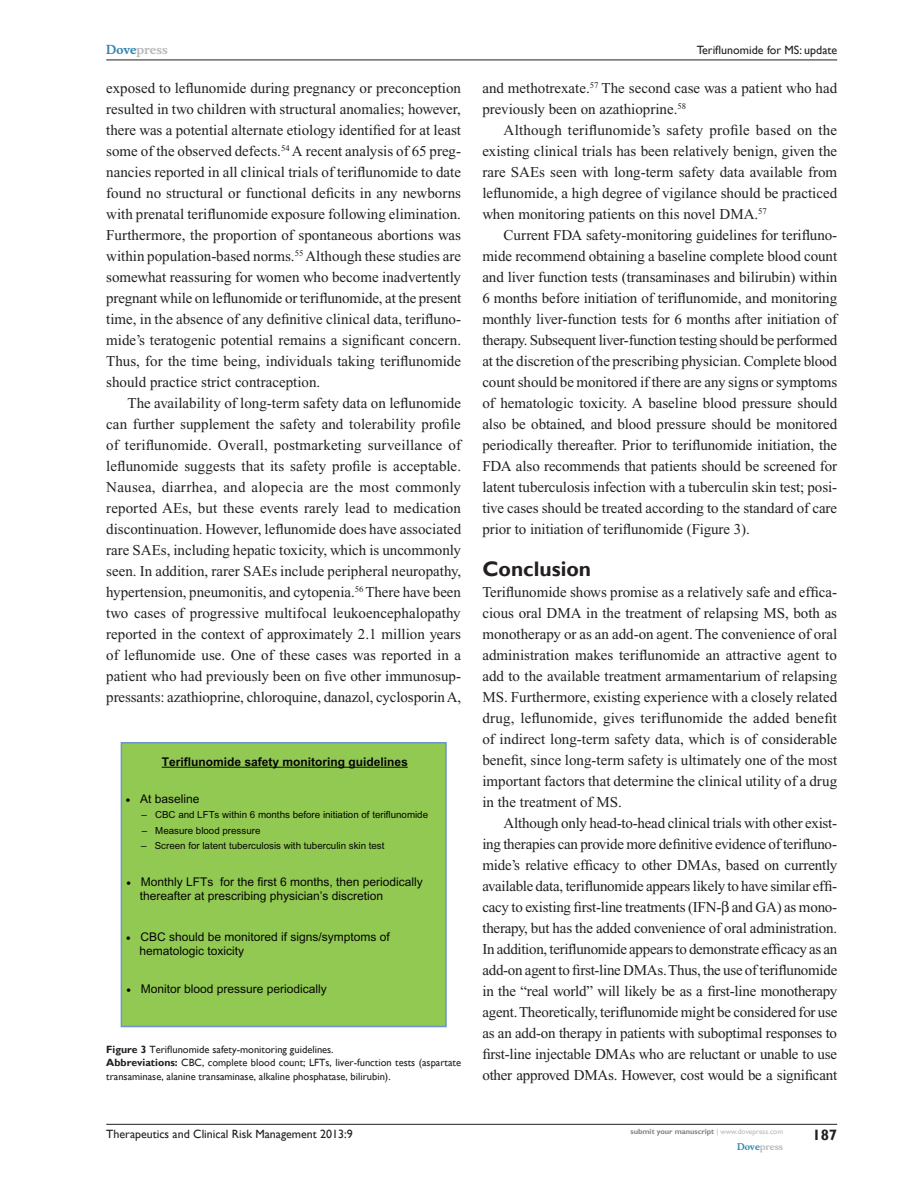
<style>
.page{position:relative;width:918px;height:1188px;background:#fff}
.page>*{position:absolute;margin:0;border:0;box-sizing:border-box;transform-origin:0 0}
.t1{font:700 21px "Gill Sans";color:#231f20}
.Tx{font:15px/21px "Times New Roman";color:#231f20;text-align:justify}
.TxF{font:15px/21px "Times New Roman";color:#231f20;text-align:justify}
.t2{font:700 15px "Gill Sans";color:#231f20}
.t3{font:12px/14.4px "Arial";color:#040503}
.t4{font:12px "Gill Sans";color:#231f20}
.t5{font:700 12px "Arial";color:#040503}
.t6{font:700 12px "Musee";color:#b8b9bc}
.FigSNRI{font:10.5px/13.5px "Gill Sans";color:#231f20}
.FC{font:10.5px "Gill Sans";color:#231f20}
.t7{font:9.75px "Arial";color:#040503}
.t8{font:700 9px "Musee";color:#b8b9bc}
.t9{font:700 7.5px "Gill Sans";color:#808285}
.s1{color:#3485ae}
.s2{font-weight:700}
.s3{font-weight:400;color:#b8b9bc}
</style>
<div class="page">
<div style="left:121px;top:743px;width:325px;height:284px;background:#92c952"></div>
<div style="left:121px;top:742px;width:326px;height:285px;border:2px solid #6b95c8"></div>
<hr style="left:162px;top:767px;width:246px;height:1px;background:#040503">
<hr style="left:106px;top:1124px;width:731px;height:1px;background:#231f20">
<hr style="left:106px;top:60px;width:731px;height:1px;background:#231f20">
<p class="t6" style="left:106px;top:43px;width:63px"><span class="s1">Dove</span>press</p>
<p class="Tx" style="left:106px;top:77px;width:357px">exposed to leflunomide during pregnancy or preconception resulted in two children with structural anomalies; however, there was a potential alternate etiology identified for at least some of the observed defects.<sup>54</sup> A recent analysis of 65 preg&shy;nancies reported in all clinical trials of teriflunomide to date found no structural or functional deficits in any newborns with prenatal teriflunomide exposure following elimination.<br>Furthermore, the proportion of spontaneous abortions was within population-based norms.<sup>55</sup> Although these studies are somewhat reassuring for women who become inadvertently pregnant while on leflunomide or teriflunomide, at the present time, in the absence of any definitive clinical data, terifluno&shy;mide’s teratogenic potential remains a significant concern.<br>Thus, for the time being, individuals taking teriflunomide should practice strict contraception.</p>
<p class="Tx" style="left:106px;top:392px;width:357px;text-indent:21px">The availability of long-term safety data on leflunomide can further supplement the safety and tolerability profile of teriflunomide. Overall, postmarketing surveillance of leflunomide suggests that its safety profile is acceptable.<br>Nausea, diarrhea, and alopecia are the most commonly reported AEs, but these events rarely lead to medication discontinuation. However, leflunomide does have associated rare SAEs, including hepatic toxicity, which is uncommonly seen. In addition, rarer SAEs include peripheral neuropathy, hypertension, pneumonitis, and cytopenia.<sup>56</sup> There have been two cases of progressive multifocal leukoencephalopathy reported in the context of approximately 2.1 million years of leflunomide use. One of these cases was reported in a patient who had previously been on five other immunosup&shy;pressants: azathioprine, chloroquine, danazol, cyclosporin A,</p>
<p class="t5" style="left:162px;top:755px;width:248px">Teriflunomide safety monitoring guidelines</p>
<p class="t3" style="left:126px;top:792px;width:75px">• At baseline</p>
<p class="t7" style="left:141px;top:809px;width:288px">– CBC and LFTs within 6 months before initiation of teriflunomide</p>
<p class="t7" style="left:142px;top:825px;width:120px">– Measure blood pressure</p>
<p class="t7" style="left:141px;top:840px;width:245px">– Screen for latent tuberculosis with tuberculin skin test</p>
<p class="t3" style="left:140px;top:875px;width:284px;text-indent:-13px">• Monthly LFTs for the first 6 months, then periodically thereafter at prescribing physician’s discretion</p>
<p class="t3" style="left:140px;top:930px;width:252px;text-indent:-13px">• CBC should be monitored if signs/symptoms of hematologic toxicity</p>
<p class="t3" style="left:126px;top:982px;width:202px">• Monitor blood pressure periodically</p>
<p class="FC" style="left:106px;top:1043px;width:229px"><span class="s2">Figure 3</span> Teriflunomide safety-monitoring guidelines.</p>
<p class="FigSNRI" style="left:106px;top:1056px;width:356px"><span class="s2">Abbreviations:</span> CBC, complete blood count; LFTs, liver-function tests (aspartate transaminase, alanine transaminase, alkaline phosphatase, bilirubin).</p>
<p class="t4" style="left:106px;top:1127px;width:248px">Therapeutics and Clinical Risk Management 2013:9</p>
<p class="t4" style="left:697px;top:43px;width:142px">Teriflunomide for MS: update</p>
<p class="Tx" style="left:482px;top:77px;width:356px">and methotrexate.<sup>57</sup> The second case was a patient who had previously been on azathioprine.<sup>58</sup></p>
<p class="Tx" style="left:482px;top:119px;width:356px;text-indent:21px">Although teriflunomide’s safety profile based on the existing clinical trials has been relatively benign, given the rare SAEs seen with long-term safety data available from leflunomide, a high degree of vigilance should be practiced when monitoring patients on this novel DMA.<sup>57</sup></p>
<p class="Tx" style="left:482px;top:224px;width:357px;text-indent:21px">Current FDA safety-monitoring guidelines for terifluno&shy;mide recommend obtaining a baseline complete blood count and liver function tests (transaminases and bilirubin) within 6 months before initiation of teriflunomide, and monitoring monthly liver-function tests for 6 months after initiation of therapy. Subsequent liver-function testing should be performed at the discretion of the prescribing physician. Complete blood count should be monitored if there are any signs or symptoms of hematologic toxicity. A baseline blood pressure should also be obtained, and blood pressure should be monitored periodically thereafter. Prior to teriflunomide initiation, the FDA also recommends that patients should be screened for latent tuberculosis infection with a tuberculin skin test; posi&shy;tive cases should be treated according to the standard of care prior to initiation of teriflunomide (Figure 3).</p>
<h1 class="t1" style="left:482px;top:556px;width:110px">Conclusion</h1>
<p class="TxF" style="left:482px;top:581px;width:356px">Teriflunomide shows promise as a relatively safe and effica&shy;cious oral DMA in the treatment of relapsing MS, both as monotherapy or as an add-on agent. The convenience of oral administration makes teriflunomide an attractive agent to add to the available treatment armamentarium of relapsing MS. Furthermore, existing experience with a closely related drug, leflunomide, gives teriflunomide the added benefit of indirect long-term safety data, which is of considerable benefit, since long-term safety is ultimately one of the most important factors that determine the clinical utility of a drug in the treatment of MS.</p>
<p class="Tx" style="left:482px;top:812px;width:357px;text-indent:21px">Although only head-to-head clinical trials with other exist&shy;ing therapies can provide more definitive evidence of terifluno&shy;mide’s relative efficacy to other DMAs, based on currently available data, teriflunomide appears likely to have similar effi&shy;cacy to existing first-line treatments (IFN- and GA) as mono&shy;therapy, but has the added convenience of oral administration.<br>In addition, teriflunomide appears to demonstrate efficacy as an add-on agent to first-line DMAs. Thus, the use of teriflunomide in the “real world” will likely be as a first-line monotherapy agent. Theoretically, teriflunomide might be considered for use as an add-on therapy in patients with suboptimal responses to first-line injectable DMAs who are reluctant or unable to use other approved DMAs. However, cost would be a significant</p>
<p class="t9" style="left:631px;top:1127px;width:154px">submit your manuscript <span class="s3">| www.dovepress.com</span></p>
<p class="t8" style="left:737px;top:1141px;width:48px"><span class="s1">Dove</span>press</p>
<p class="t2" style="left:812px;top:1126px;width:26px">187</p>
</div>
